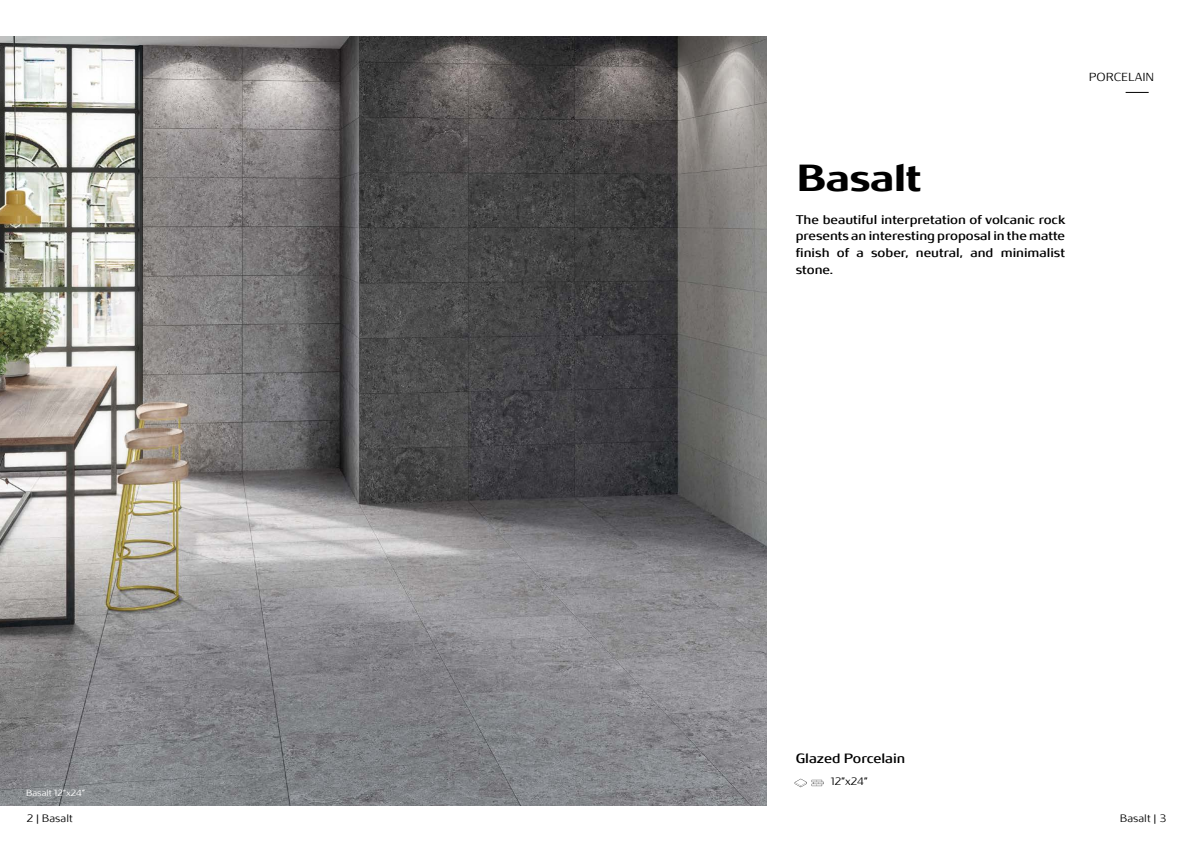
<style>
.page{position:relative;width:1191px;height:842px;background:#fff}
.page>*{position:absolute;margin:0;border:0;box-sizing:border-box;transform-origin:0 0}
.t1{font:700 42px "Roca";color:#000}
.t2{font:15px "Roca";color:#000}
.t3{font:14px/16.8px "Roca";color:#000;text-align:justify}
.t4{font:300 13px "Roca";color:#000}
.t5{font:300 12px "Roca";color:#000}
.t6{font:300 10px "Roca";color:#fff}
</style>
<div class="page">
<img style="left:0;top:36px;width:767px;height:770px">
<svg style="left:1125px;top:92px;width:23px;height:1px"></svg>
<svg style="left:794px;top:779px;width:30px;height:8px"></svg>
<p class="t6" style="left:26px;top:786px;width:60px">Basalt 12”x24”</p>
<p class="t4" style="left:1088px;top:68px;width:67px">PORCELAIN</p>
<h1 class="t1" style="left:796px;top:150px;width:126px">Basalt</h1>
<p class="t3" style="left:795px;top:210px;width:271px">The beautiful interpretation of volcanic rock presents an interesting proposal in the matte finish of a sober, neutral, and minimalist stone.</p>
<p class="t2" style="left:795px;top:748px;width:111px">Glazed Porcelain</p>
<p class="t5" style="left:830px;top:773px;width:39px">12”x24”</p>
<p class="t5" style="left:27px;top:810px;width:47px">2 | Basalt</p>
<p class="t5" style="left:1119px;top:810px;width:48px">Basalt | 3</p>
</div>
